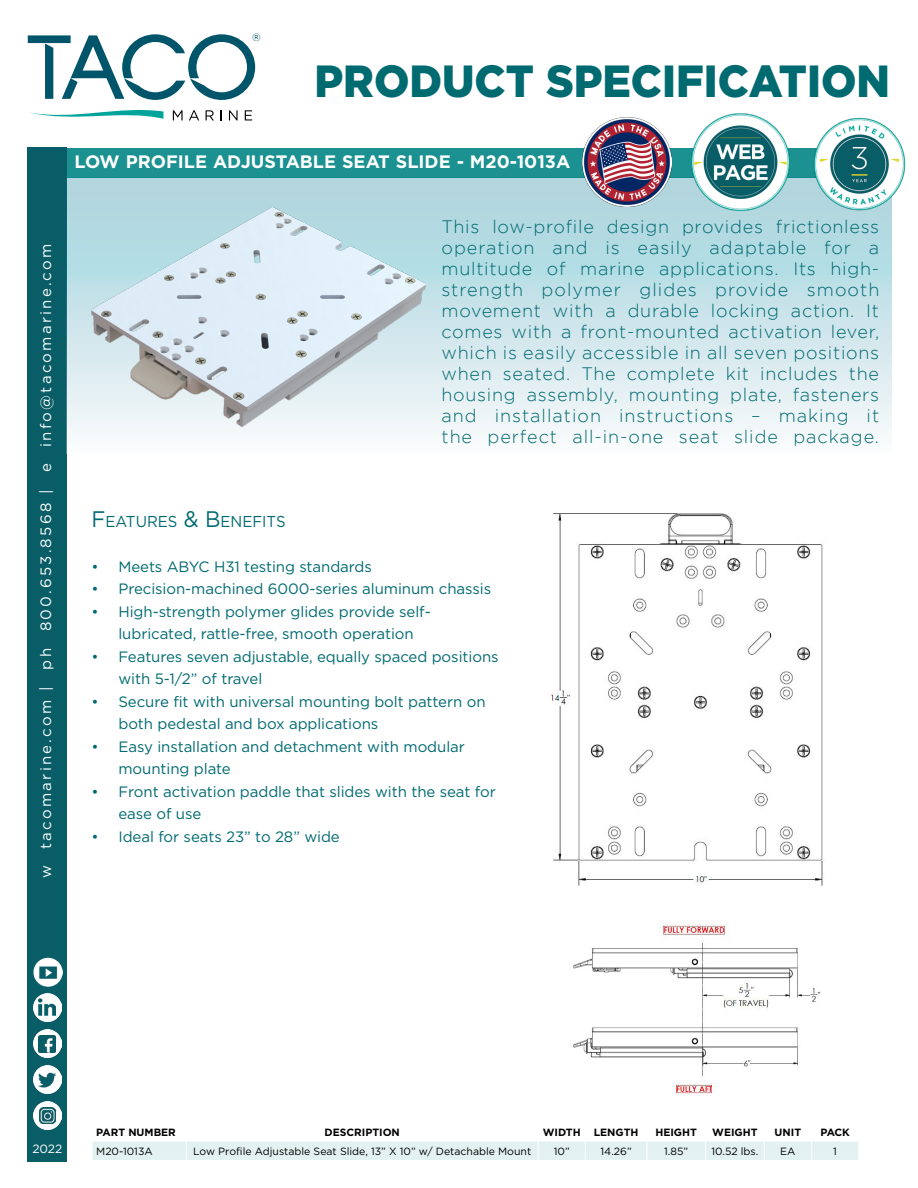
<style>
.page{position:relative;width:918px;height:1188px;background:#fff}
.page>*{position:absolute;margin:0;border:0;box-sizing:border-box;transform-origin:0 0}
.t1{font:900 45px "Gotham";color:#006a71;scale:.95 1}
.t2{font:300 18px/21px "Gotham";letter-spacing:.05em;color:#006a71;text-align:justify}
.t3{font:700 18px "Gotham";color:#fff}
.t4{font:15.75px "Gotham";color:#006a71;scale:.95 1}
.t5{font:15px/22.5px "Gotham";letter-spacing:-.005em;color:#006a71}
.t6{font:15px "Gotham";letter-spacing:.15em;color:#fff}
.t7{font:12px "Gotham";color:#fff}
.t8{font:10.5px "Gotham";color:#000}
.t9{font:700 10.5px "Gotham";color:#000}
.t10{font:10.5px "Gotham";color:#00556a}
.s1{font-size:22.5px}
</style>
<div class="page">
<div style="left:28px;top:148px;width:39px;height:1014px;background:#095d67"></div>
<div style="left:67px;top:148px;width:825px;height:29px;background:#1c9191"></div>
<div style="left:67px;top:177px;width:825px;height:277px;background:linear-gradient(to bottom,#a4d2db,#f6f9fb)"></div>
<svg style="left:28px;top:34px;width:227px;height:87px"></svg>
<img style="left:33px;top:993px;width:28px;height:29px">
<img style="left:33px;top:1029px;width:28px;height:29px">
<img style="left:33px;top:1065px;width:28px;height:29px">
<img style="left:33px;top:1102px;width:28px;height:28px">
<img style="left:33px;top:957px;width:30px;height:30px">
<svg style="left:38px;top:998px;width:1px;height:18px"></svg>
<svg style="left:38px;top:1071px;width:18px;height:17px"></svg>
<svg style="left:39px;top:1107px;width:17px;height:18px"></svg>
<img style="left:39px;top:998px;width:17px;height:18px">
<img style="left:38px;top:1035px;width:18px;height:17px">
<img style="left:39px;top:1108px;width:16px;height:15px">
<img style="left:39px;top:1072px;width:17px;height:16px">
<img style="left:813px;top:118px;width:92px;height:92px">
<img style="left:582px;top:117px;width:90px;height:90px">
<div style="left:92px;top:1141px;width:766px;height:19px;background:#e3f2f0"></div>
<hr style="left:538px;top:1140px;width:47px;height:2px;background:#fff">
<hr style="left:585px;top:1140px;width:62px;height:2px;background:#fff">
<hr style="left:647px;top:1140px;width:59px;height:2px;background:#fff">
<hr style="left:706px;top:1140px;width:58px;height:2px;background:#fff">
<hr style="left:764px;top:1140px;width:48px;height:2px;background:#fff">
<hr style="left:812px;top:1140px;width:47px;height:2px;background:#fff">
<img style="left:91px;top:208px;width:335px;height:218px">
<img style="left:551px;top:513px;width:272px;height:373px">
<img style="left:573px;top:921px;width:248px;height:173px">
<img style="left:691px;top:113px;width:99px;height:99px">
<p class="t10" style="left:252px;top:32px;width:10px">®</p>
<h1 class="t1" style="left:315px;top:55px;width:607px">PRODUCT SPECIFICATION</h1>
<p class="t6" style="left:36px;top:878px;width:636px;rotate:-90deg">w tacomarine.com | ph 800.653.8568 | e info@tacomarine.com</p>
<p class="t3" style="left:75px;top:150px;width:497px">LOW PROFILE ADJUSTABLE SEAT SLIDE - M20-1013A</p>
<p class="t2" style="left:442px;top:215px;width:439px">This low-profile design provides frictionless operation and is easily adaptable for a multitude of marine applications. Its high&shy;strength polymer glides provide smooth movement with a durable locking action. It comes with a front-mounted activation lever, which is easily accessible in all seven positions when seated. The complete kit includes the housing assembly, mounting plate, fasteners and installation instructions – making it the perfect all-in-one seat slide package.</p>
<p class="t4" style="left:91px;top:512px;width:206px"><span class="s1">F</span>EATURES <span class="s1">&amp; B</span>ENEFITS</p>
<p class="t5" style="left:91px;top:555px;width:282px">• Meets ABYC H31 testing standards</p>
<p class="t5" style="left:91px;top:577px;width:401px">• Precision-machined 6000-series aluminum chassis</p>
<p class="t5" style="left:118px;top:600px;width:314px;text-indent:-27px">• High-strength polymer glides provide self&shy;lubricated, rattle-free, smooth operation</p>
<p class="t5" style="left:118px;top:645px;width:382px;text-indent:-27px">• Features seven adjustable, equally spaced positions with 5-1/2” of travel</p>
<p class="t5" style="left:118px;top:690px;width:369px;text-indent:-27px">• Secure fit with universal mounting bolt pattern on both pedestal and box applications</p>
<p class="t5" style="left:118px;top:735px;width:348px;text-indent:-27px">• Easy installation and detachment with modular mounting plate</p>
<p class="t5" style="left:118px;top:780px;width:379px;text-indent:-27px">• Front activation paddle that slides with the seat for ease of use</p>
<p class="t5" style="left:91px;top:825px;width:250px">• Ideal for seats 23” to 28” wide</p>
<p class="t7" style="left:32px;top:1141px;width:32px">2022</p>
<p class="t9" style="left:96px;top:1125px;width:81px">PART NUMBER</p>
<p class="t9" style="left:325px;top:1125px;width:77px">DESCRIPTION</p>
<p class="t9" style="left:543px;top:1125px;width:97px">WIDTH LENGTH</p>
<p class="t9" style="left:655px;top:1125px;width:43px">HEIGHT</p>
<p class="t9" style="left:712px;top:1125px;width:47px">WEIGHT</p>
<p class="t9" style="left:775px;top:1125px;width:28px">UNIT</p>
<p class="t9" style="left:820px;top:1125px;width:31px">PACK</p>
<p class="t8" style="left:96px;top:1145px;width:58px">M20-1013A</p>
<p class="t8" style="left:193px;top:1145px;width:340px">Low Profile Adjustable Seat Slide, 13” X 10” w/ Detachable Mount</p>
<p class="t8" style="left:554px;top:1145px;width:17px">10”</p>
<p class="t8" style="left:601px;top:1145px;width:33px">14.26”</p>
<p class="t8" style="left:664px;top:1145px;width:26px">1.85”</p>
<p class="t8" style="left:711px;top:1145px;width:48px">10.52 lbs.</p>
<p class="t8" style="left:780px;top:1145px;width:17px">EA</p>
<p class="t8" style="left:833px;top:1145px;width:5px">1</p>
</div>
